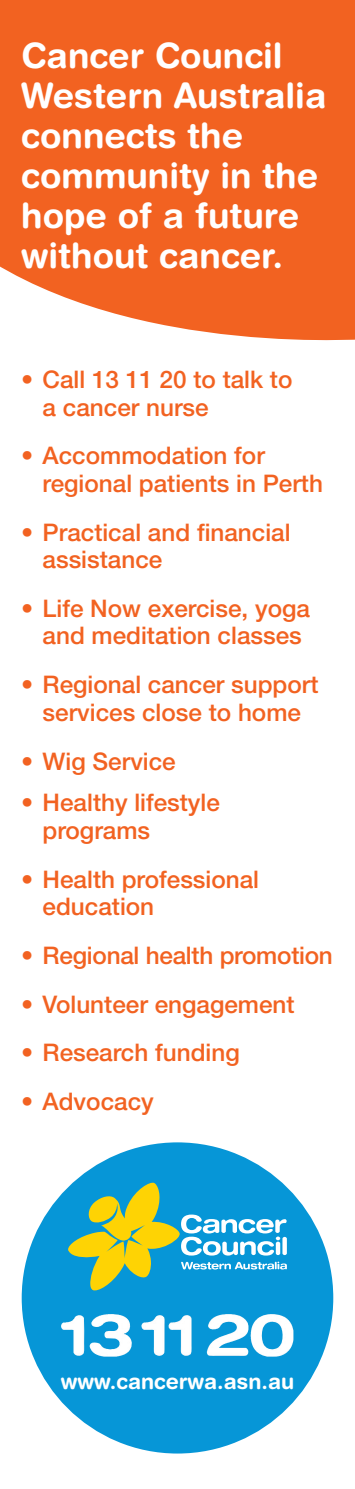
<style>
.page{position:relative;width:355px;height:1489px;background:#fff}
.page>*{position:absolute;margin:0;border:0;box-sizing:border-box;transform-origin:0 0}
.t1{font:700 35px/40px "Helvetica Rounded LT Std";color:#fff}
.t2{font:500 24.25px/27.5px "Helvetica Neue LT Std";color:#f26221}
.t3{font:700 21.5px "Helvetica Rounded LT Std";color:#fff}
</style>
<div class="page">
<div style="left:0;top:0;width:354px;height:341px;background:#f26221"></div>
<div style="left:22px;top:1142px;width:311px;height:311px;background:#0696d7;border-radius:50%"></div>
<img style="left:89px;top:1314px;width:41px;height:42px">
<svg style="left:68px;top:1182px;width:218px;height:108px"></svg>
<p class="t1" style="left:21px;top:35px;width:306px">Cancer Council<br>Western Australia connects the community in the hope of a future without cancer.</p>
<p class="t2" style="left:43px;top:365px;width:251px;text-indent:-21px">• Call 13 11 20 to talk to a cancer nurse</p>
<p class="t2" style="left:43px;top:441px;width:281px;text-indent:-21px">• Accommodation for regional patients in Perth</p>
<p class="t2" style="left:43px;top:518px;width:249px;text-indent:-21px">• Practical and financial assistance</p>
<p class="t2" style="left:21px;top:594px;width:290px;text-align:center">• Life Now exercise, yoga and meditation classes</p>
<p class="t2" style="left:21px;top:670px;width:298px;text-align:center">• Regional cancer support services close to home</p>
<p class="t2" style="left:21px;top:746px;width:156px">• Wig Service</p>
<p class="t2" style="left:43px;top:788px;width:179px;text-indent:-21px">• Healthy lifestyle programs</p>
<p class="t2" style="left:43px;top:864px;width:218px;text-indent:-21px">• Health professional education</p>
<p class="t2" style="left:21px;top:941px;width:313px">• Regional health promotion</p>
<p class="t2" style="left:21px;top:989px;width:274px">• Volunteer engagement</p>
<p class="t2" style="left:21px;top:1038px;width:220px">• Research funding</p>
<p class="t2" style="left:21px;top:1087px;width:134px">• Advocacy</p>
<p class="t3" style="left:61px;top:1368px;width:235px">www.cancerwa.asn.au</p>
</div>
